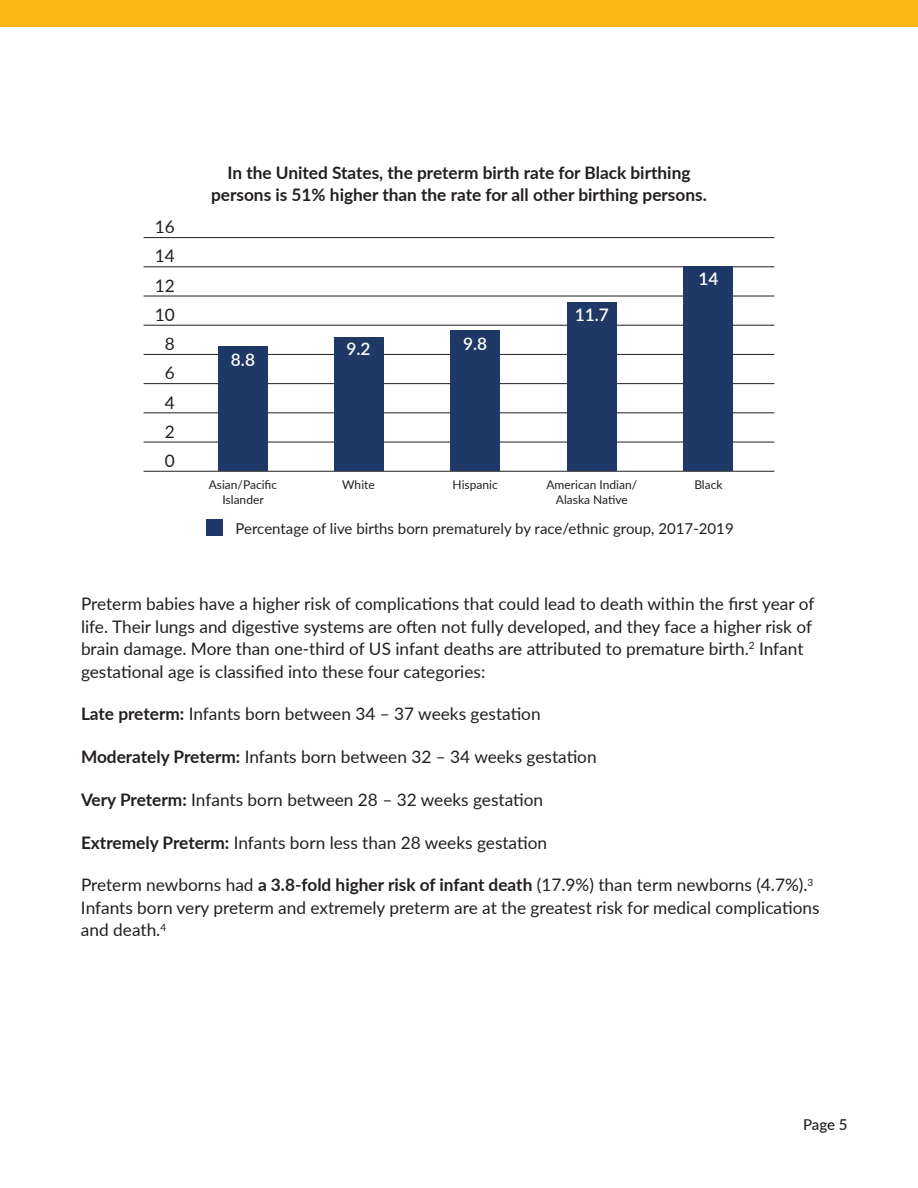
<style>
.page{position:relative;width:918px;height:1188px;background:#fff}
.page>*{position:absolute;margin:0;border:0;box-sizing:border-box;transform-origin:0 0}
.Body_Par{font:17.25px/22.5px "Lato";color:#231f20}
.Body_Par-2{font:700 17.25px/22.5px "Lato";color:#231f20;text-align:center}
.t1{font:600 17.25px "Lato";color:#fff}
.t2{font:15px "Lato";color:#231f20}
.t3{font:500 15px "Lato";color:#231f20}
.t4{font:12px/15px "Lato";color:#231f20;text-align:center}
.Body_Par-3{font:10.05px "Lato";color:#231f20}
.s1{font-weight:700}
</style>
<div class="page">
<div style="left:0;top:0;width:918px;height:27px;background:#fdb714"></div>
<hr style="left:144px;top:237px;width:630px;height:1px;background:#231f20">
<hr style="left:144px;top:266px;width:630px;height:1px;background:#231f20">
<hr style="left:144px;top:296px;width:630px;height:1px;background:#231f20">
<hr style="left:144px;top:325px;width:630px;height:1px;background:#231f20">
<hr style="left:144px;top:354px;width:630px;height:1px;background:#231f20">
<hr style="left:144px;top:383px;width:630px;height:1px;background:#231f20">
<hr style="left:144px;top:412px;width:630px;height:1px;background:#231f20">
<hr style="left:144px;top:442px;width:630px;height:1px;background:#231f20">
<hr style="left:144px;top:471px;width:630px;height:1px;background:#231f20">
<div style="left:218px;top:347px;width:50px;height:124px;background:#1e3965"></div>
<div style="left:334px;top:337px;width:49px;height:134px;background:#1e3965"></div>
<div style="left:450px;top:330px;width:50px;height:141px;background:#1e3965"></div>
<div style="left:567px;top:302px;width:50px;height:169px;background:#1e3965"></div>
<div style="left:684px;top:267px;width:49px;height:204px;background:#1e3965"></div>
<div style="left:206px;top:519px;width:16px;height:17px;background:#1e3965"></div>
<p class="Body_Par" style="left:155px;top:215px;width:22px">16</p>
<p class="Body_Par" style="left:155px;top:244px;width:22px">14</p>
<p class="Body_Par" style="left:155px;top:273px;width:22px">12</p>
<p class="Body_Par" style="left:155px;top:303px;width:22px">10</p>
<p class="Body_Par" style="left:165px;top:332px;width:12px">8</p>
<p class="Body_Par" style="left:165px;top:361px;width:12px">6</p>
<p class="Body_Par" style="left:165px;top:390px;width:12px">4</p>
<p class="Body_Par" style="left:165px;top:420px;width:12px">2</p>
<p class="Body_Par" style="left:165px;top:449px;width:12px">0</p>
<p class="Body_Par-2" style="left:211px;top:160px;width:497px">In the United States, the preterm birth rate for Black birthing persons is 51% higher than the rate for all other birthing persons.</p>
<p class="t1" style="left:231px;top:347px;width:26px">8.8</p>
<p class="t4" style="left:209px;top:476px;width:70px">Asian/Pacific<br>Islander</p>
<p class="t1" style="left:347px;top:336px;width:26px">9.2</p>
<p class="t1" style="left:463px;top:331px;width:26px">9.8</p>
<p class="t1" style="left:575px;top:302px;width:36px">11.7</p>
<p class="t1" style="left:698px;top:266px;width:22px">14</p>
<p class="t4" style="left:342px;top:476px;width:34px">White</p>
<p class="t4" style="left:453px;top:476px;width:47px">Hispanic</p>
<p class="t4" style="left:547px;top:476px;width:92px">American Indian/<br>Alaska Native</p>
<p class="t4" style="left:694px;top:476px;width:30px">Black</p>
<p class="t2" style="left:236px;top:518px;width:500px">Percentage of live births born prematurely by race/ethnic group, 2017-2019</p>
<p class="Body_Par" style="left:81px;top:592px;width:735px">Preterm babies have a higher risk of complications that could lead to death within the first year of life. Their lungs and digestive systems are often not fully developed, and they face a higher risk of brain damage. More than one-third of US infant deaths are attributed to premature birth.<sup>2</sup> Infant</p>
<p class="Body_Par" style="left:81px;top:659px;width:406px">gestational age is classified into these four categories:</p>
<p class="Body_Par" style="left:81px;top:702px;width:461px"><span class="s1">Late preterm:</span> Infants born between 34 – 37 weeks gestation</p>
<p class="Body_Par" style="left:81px;top:745px;width:517px"><span class="s1">Moderately Preterm:</span> Infants born between 32 – 34 weeks gestation</p>
<p class="Body_Par" style="left:81px;top:788px;width:464px"><span class="s1">Very Preterm:</span> Infants born between 28 – 32 weeks gestation</p>
<p class="Body_Par" style="left:81px;top:830px;width:468px"><span class="s1">Extremely Preterm:</span> Infants born less than 28 weeks gestation</p>
<p class="Body_Par" style="left:81px;top:873px;width:728px">Preterm newborns had <span class="s1">a 3.8-fold higher risk of infant death</span> (17.9%) than term newborns (4.7%).</p>
<p class="Body_Par-3" style="left:808px;top:875px;width:7px">3</p>
<p class="Body_Par" style="left:81px;top:896px;width:740px">Infants born very preterm and extremely preterm are at the greatest risk for medical complications and death.<sup>4</sup></p>
<p class="t3" style="left:803px;top:1114px;width:46px">Page 5</p>
</div>
